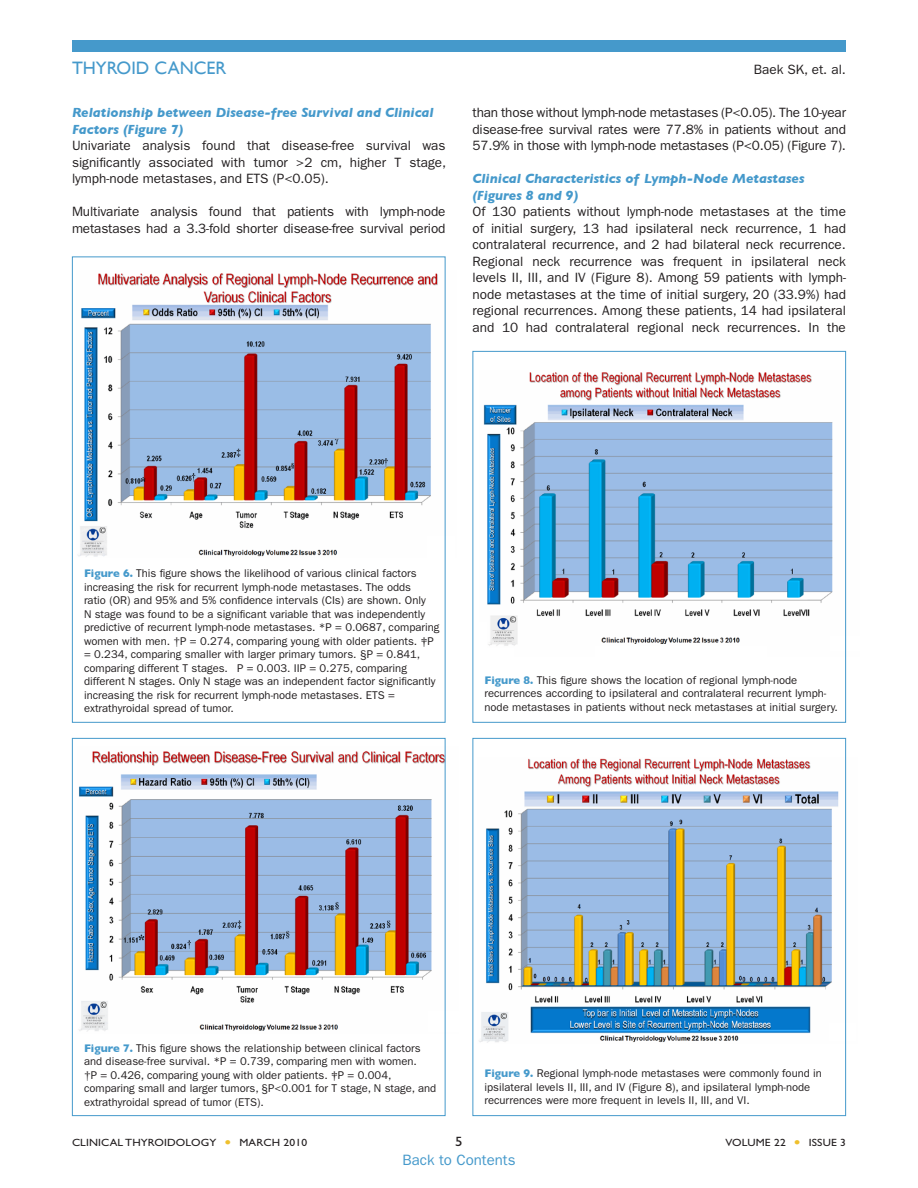
<style>
.page{position:relative;width:918px;height:1188px;background:#fff}
.page>*{position:absolute;margin:0;border:0;box-sizing:border-box;transform-origin:0 0}
.topic_header_page_2{font:18px "Gill Sans";color:#4599cb}
.t1{font:15px "ITC Franklin Gothic Std";color:#4599cb}
.body_summary{font:13.5px/16.5px "ITC Franklin Gothic Std";color:#231f20}
.Body_Head_3{font:italic 700 13.5px/16.5px "Gill Sans";color:#4599cb}
.topic_header_page_2-2{font:13.5px "ITC Franklin Gothic Std";color:#231f20}
.t2{font:13.5px "Gill Sans Std";color:#231f20;scale:1.1 1}
.figure_note{font:11.25px/13.5px "ITC Franklin Gothic Std";color:#231f20}
.t3{font:10.5px "Gill Sans Std";letter-spacing:.01em;color:#231f20;scale:1.1 1}
.s1{font-family:"Gill Sans";font-weight:700;color:#4599cb}
.s2{color:#efc02d}
</style>
<div class="page">
<img style="left:79px;top:751px;width:365px;height:281px">
<img style="left:479px;top:758px;width:368px;height:286px">
<img style="left:483px;top:370px;width:364px;height:287px">
<img style="left:78px;top:273px;width:360px;height:284px">
<div style="left:72px;top:40px;width:774px;height:11px;background:#4599cb"></div>
<div style="left:72px;top:738px;width:374px;height:378px;border:1px solid #4599cb"></div>
<div style="left:472px;top:738px;width:374px;height:378px;border:1px solid #4599cb"></div>
<div style="left:472px;top:351px;width:374px;height:372px;border:1px solid #4599cb"></div>
<p class="topic_header_page_2" style="left:72px;top:57px;width:156px">THYROID CANCER</p>
<p class="topic_header_page_2-2" style="left:754px;top:62px;width:91px">Baek SK, et. al.</p>
<p class="Body_Head_3" style="left:72px;top:104px;width:363px">Relationship between Disease-free Survival and Clinical<br>Factors (Figure 7)</p>
<p class="body_summary" style="left:72px;top:138px;width:376px;text-align:justify">Univariate analysis found that disease-free survival was significantly associated with tumor &gt;2 cm, higher T stage, lymph-node metastases, and ETS (P&lt;0. 05).</p>
<p class="body_summary" style="left:72px;top:204px;width:375px">Multivariate analysis found that patients with lymph-node metastases had a 3. 3-fold shorter disease-free survival period</p>
<p class="body_summary" style="left:472px;top:105px;width:375px">than those without lymph-node metastases (P&lt;0. 05). The 10-year disease-free survival rates were 77. 8% in patients without and</p>
<p class="body_summary" style="left:472px;top:138px;width:372px">57. 9% in those with lymph-node metastases (P&lt;0. 05) (Figure 7).</p>
<p class="Body_Head_3" style="left:472px;top:170px;width:334px">Clinical Characteristics of Lymph-Node Metastases (Figures 8 and 9)</p>
<p class="body_summary" style="left:472px;top:204px;width:375px">Of 130 patients without lymph-node metastases at the time of initial surgery, 13 had ipsilateral neck recurrence, 1 had contralateral recurrence, and 2 had bilateral neck recurrence.<br>Regional neck recurrence was frequent in ipsilateral neck levels II, III, and IV (Figure 8). Among 59 patients with lymph&shy;node metastases at the time of initial surgery, 20 (33. 9%) had regional recurrences. Among these patients, 14 had ipsilateral and 10 had contralateral regional neck recurrences. In the</p>
<p class="figure_note" style="left:84px;top:567px;width:357px"><span class="s1">Figure 6.</span> This figure shows the likelihood of various clinical factors increasing the risk for recurrent lymph-node metastases. The odds<br>ratio (OR) and 95% and 5% confidence intervals (CIs) are shown. Only<br>N stage was found to be a significant variable that was independently predictive of recurrent lymph-node metastases. *P = 0. 0687, comparing women with men. †P = 0. 274, comparing young with older patients. ‡P = 0.234, comparing smaller with larger primary tumors. §P = 0.841, comparing different T stages. γP = 0.003. IIP = 0. 275, comparing different N stages. Only N stage was an independent factor significantly increasing the risk for recurrent lymph-node metastases. ETS = extrathyroidal spread of tumor.</p>
<p class="figure_note" style="left:484px;top:673px;width:353px"><span class="s1">Figure 8.</span> This figure shows the location of regional lymph-node recurrences according to ipsilateral and contralateral recurrent lymph&shy;node metastases in patients without neck metastases at initial surgery.</p>
<p class="figure_note" style="left:84px;top:1041px;width:354px"><span class="s1">Figure 7.</span> This figure shows the relationship between clinical factors and disease-free survival. *P = 0. 739, comparing men with women.<br>†P = 0.426, comparing young with older patients. ‡P = 0.004, comparing small and larger tumors, §P&lt;0.001 for T stage, N stage, and extrathyroidal spread of tumor (ETS).</p>
<p class="figure_note" style="left:484px;top:1067px;width:339px"><span class="s1">Figure 9.</span> Regional lymph-node metastases were commonly found in ipsilateral levels II, III, and IV (Figure 8), and ipsilateral lymph-node recurrences were more frequent in levels II, III, and VI.</p>
<p class="t3" style="left:72px;top:1137px;width:215px">CLINICAL THYROIDOLOGY <span class="s2">●</span> MARCH 2010</p>
<p class="t2" style="left:455px;top:1134px;width:8px">5</p>
<p class="t3" style="left:726px;top:1137px;width:111px">VOLUME 22 <span class="s2">●</span> ISSUE 3</p>
<h2 class="t1" style="left:402px;top:1151px;width:115px">Back to Contents</h2>
</div>
